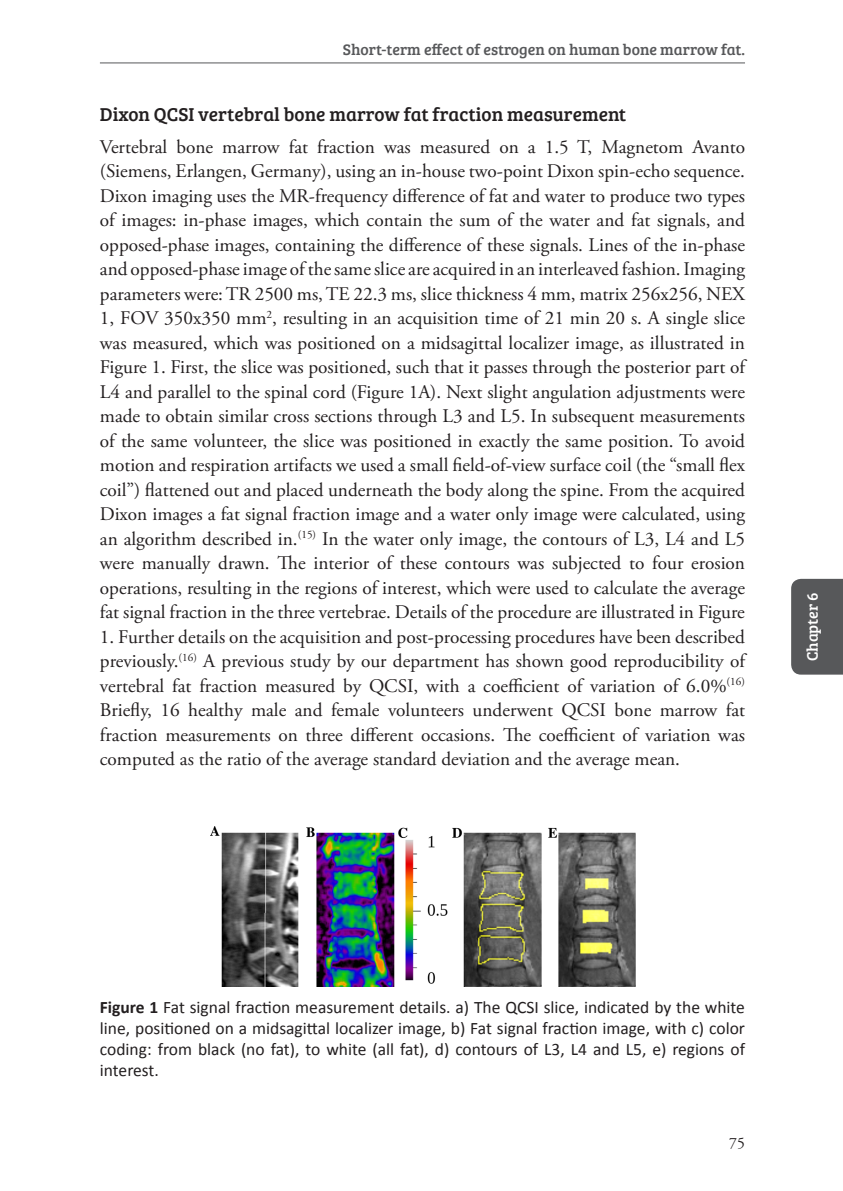
<style>
.page{position:relative;width:843px;height:1191px;background:#fff}
.page>*{position:absolute;margin:0;border:0;box-sizing:border-box;transform-origin:0 0}
.pt{font:19.25px/24.5px "Adobe Garamond Pro";color:#231f20;text-align:justify}
.tk_2{font:19.25px "Bree Serif";color:#231f20}
.pt-2{font:17.5px/21px "Calibri";color:#231f20;text-align:justify}
.t1{font:15.75px "Bree Serif";color:#57585a}
.t2{font:15.75px "Bree Serif";color:#fff}
.t3{font:15.75px "Adobe Garamond Pro";color:#231f20}
.s1{font-weight:700}
</style>
<div class="page">
<hr style="left:100px;top:63px;width:645px;height:1px;background:#57585a">
<div style="left:791px;top:579px;width:52px;height:95px;background:#57585a"></div>
<img style="left:210px;top:826px;width:425px;height:160px">
<p class="t1" style="left:343px;top:38px;width:404px">Short-term effect of estrogen on human bone marrow fat.</p>
<p class="tk_2" style="left:100px;top:100px;width:528px">Dixon QCSI vertebral bone marrow fat fraction measurement</p>
<p class="pt" style="left:100px;top:135px;width:646px">Vertebral bone marrow fat fraction was measured on a 1.5 T, Magnetom Avanto (Siemens, Erlangen, Germany), using an in-house two-point Dixon spin-echo sequence.<br>Dixon imaging uses the MR-frequency difference of fat and water to produce two types of images: in-phase images, which contain the sum of the water and fat signals, and opposed-phase images, containing the difference of these signals. Lines of the in-phase and opposed-phase image of the same slice are acquired in an interleaved fashion. Imaging parameters were: TR 2500 ms, TE 22.3 ms, slice thickness 4 mm, matrix 256x256, NEX 1, FOV 350x350 mm<sup>2</sup>, resulting in an acquisition time of 21 min 20 s. A single slice was measured, which was positioned on a midsagittal localizer image, as illustrated in Figure 1. First, the slice was positioned, such that it passes through the posterior part of L4 and parallel to the spinal cord (Figure 1A). Next slight angulation adjustments were made to obtain similar cross sections through L3 and L5. In subsequent measurements of the same volunteer, the slice was positioned in exactly the same position. To avoid motion and respiration artifacts we used a small field-of-view surface coil (the “small flex coil”) flattened out and placed underneath the body along the spine. From the acquired Dixon images a fat signal fraction image and a water only image were calculated, using an algorithm described in.<sup>(15)</sup> In the water only image, the contours of L3, L4 and L5 were manually drawn. The interior of these contours was subjected to four erosion operations, resulting in the regions of interest, which were used to calculate the average fat signal fraction in the three vertebrae. Details of the procedure are illustrated in Figure</p>
<p class="pt" style="left:100px;top:625px;width:646px">1. Further details on the acquisition and post-processing procedures have been described previously.<sup>(16)</sup> A previous study by our department has shown good reproducibility of vertebral fat fraction measured by QCSI, with a coefficient of variation of 6.0%<sup>(16)<br></sup>Briefly, 16 healthy male and female volunteers underwent QCSI bone marrow fat fraction measurements on three different occasions. The coefficient of variation was computed as the ratio of the average standard deviation and the average mean.</p>
<p class="t2" style="left:801px;top:661px;width:71px;rotate:-90deg">Chapter 6</p>
<p class="pt-2" style="left:100px;top:996px;width:646px"><span class="s1">Figure 1</span> Fat signal fraction measurement details. a) The QCSI slice, indicated by the white line, positioned on a midsagittal localizer image, b) Fat signal fraction image, with c) color coding: from black (no fat), to white (all fat), d) contours of L3, L4 and L5, e) regions of interest.</p>
<p class="t3" style="left:729px;top:1133px;width:17px">75</p>
</div>
